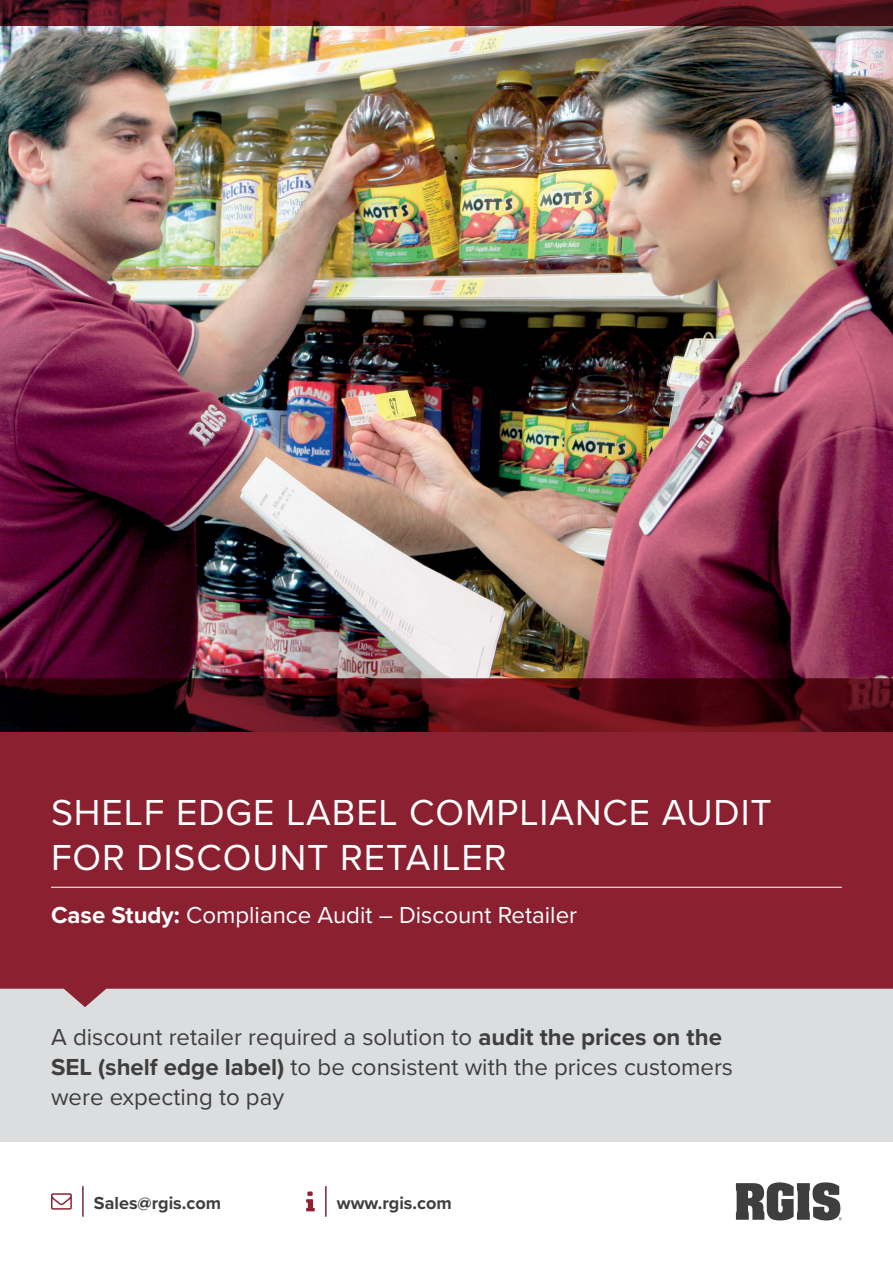
<style>
.page{position:relative;width:893px;height:1263px;background:#fff}
.page>*{position:absolute;margin:0;border:0;box-sizing:border-box;transform-origin:0 0}
.t1{font:37.5px/45px "Proxima Nova";letter-spacing:.025em;color:#fff}
.t2{font:24px/30px "Proxima Nova";color:#3e3e3f}
.t3{font:24px "Proxima Nova";color:#fff}
.t4{font:700 18px "Proxima Nova";color:#3e3e3f}
.s1{font-weight:700}
</style>
<div class="page">
<svg style="left:736px;top:1182px;width:106px;height:38px"></svg>
<hr style="left:325px;top:1186px;width:2px;height:30px;background:#691035">
<svg style="left:306px;top:1191px;width:9px;height:20px"></svg>
<hr style="left:82px;top:1186px;width:2px;height:30px;background:#691035">
<svg style="left:51px;top:1193px;width:21px;height:16px"></svg>
<div style="left:0;top:989px;width:893px;height:153px;background:#dcdddf"></div>
<svg style="left:0;top:731px;width:893px;height:276px;background:#902c3c"></svg>
<hr style="left:51px;top:887px;width:791px;height:1px;background:#fff">
<img style="left:0;top:26px;width:893px;height:705px">
<svg style="left:0;top:0;width:893px;height:26px;background:#691721"></svg>
<h1 class="t1" style="left:51px;top:788px;width:722px">SHELF EDGE LABEL COMPLIANCE AUDIT<br>FOR DISCOUNT RETAILER</h1>
<p class="t3" style="left:51px;top:897px;width:528px"><span class="s1">Case Study:</span> Compliance Audit – Discount Retailer</p>
<p class="t2" style="left:51px;top:1021px;width:684px">A discount retailer required a solution to <span class="s1">audit the prices on the<br>SEL (shelf edge label)</span> to be consistent with the prices customers were expecting to pay</p>
<p class="t4" style="left:94px;top:1189px;width:129px">Sales@rgis.com</p>
<p class="t4" style="left:337px;top:1189px;width:116px">www.rgis.com</p>
</div>
